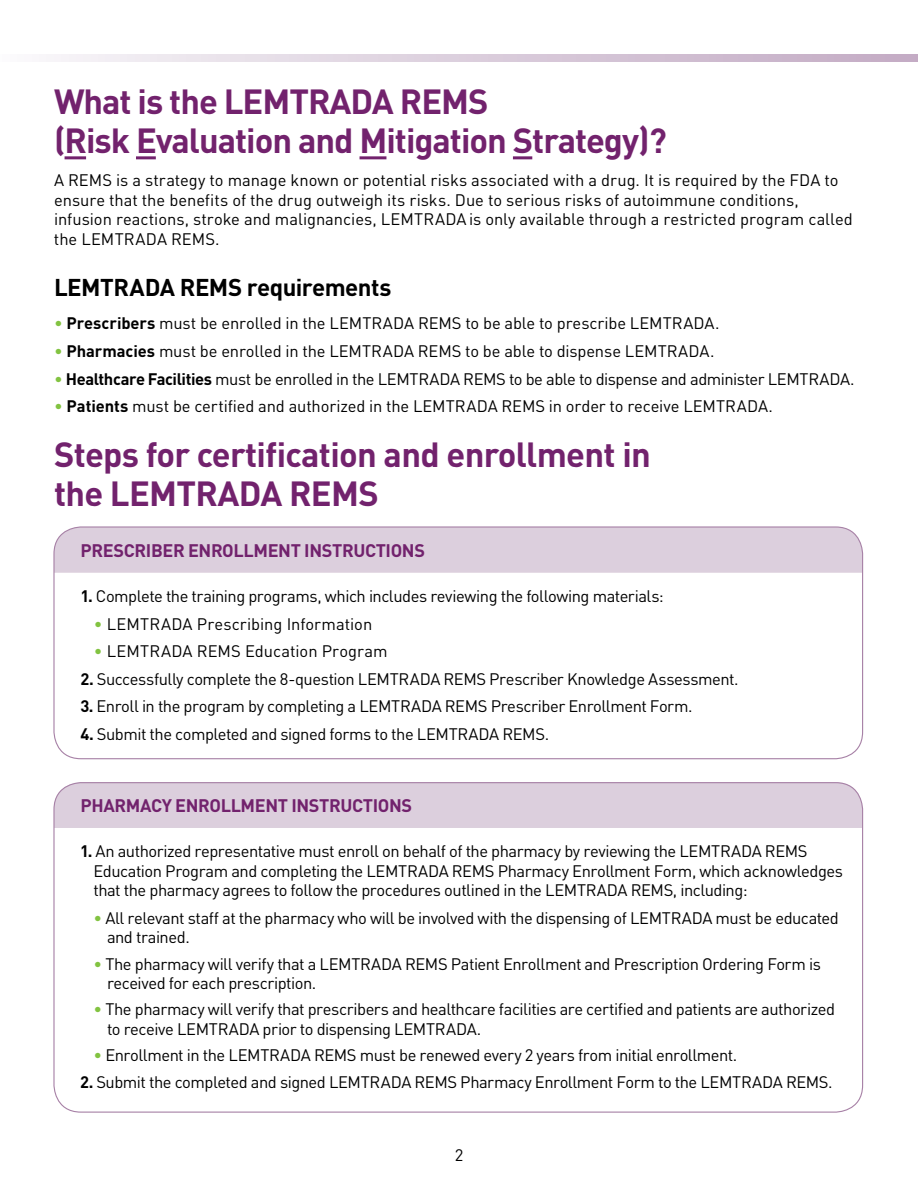
<style>
.page{position:relative;width:918px;height:1188px;background:#fff}
.page>*{position:absolute;margin:0;border:0;box-sizing:border-box;transform-origin:0 0}
.t1{font:700 34.5px/39px "DIN";letter-spacing:-.03em;color:#72226d}
.t2{font:700 24px "DIN Pro";letter-spacing:-.02em;color:#000}
.t3{font:700 18px "DIN Pro";letter-spacing:-.02em;color:#72226d}
.t4{font:16.5px/19.5px "DIN Pro";letter-spacing:-.02em;color:#000}
.t5{font:16.5px/19.5px "DIN Pro";color:#000}
.t6{font:16.5px "DIN Pro";letter-spacing:.005em;color:#000}
.s1{color:#82c341}
.s2{font-weight:700}
</style>
<div class="page">
<svg style="left:54px;top:54px;width:864px;height:8px;background:#dbcddc"></svg>
<div style="left:55px;top:782px;width:808px;height:46px;background:#dccfdd"></div>
<div style="left:55px;top:527px;width:808px;height:46px;background:#dccfdd"></div>
<hr style="left:65px;top:156px;width:21px;height:3px;background:#72226d">
<hr style="left:136px;top:156px;width:20px;height:3px;background:#72226d">
<hr style="left:360px;top:156px;width:26px;height:3px;background:#72226d">
<hr style="left:513px;top:156px;width:19px;height:3px;background:#72226d">
<div style="left:53px;top:526px;width:810px;height:233px;border:1px solid #a781a6;border-radius:27px"></div>
<h1 class="t1" style="left:54px;top:81px;width:614px">What is the LEMTRADA REMS<br>(Risk Evaluation and Mitigation Strategy)?</h1>
<p class="t5" style="left:54px;top:169px;width:800px">A REMS is a strategy to manage known or potential risks associated with a drug. It is required by the FDA to ensure that the benefits of the drug outweigh its risks. Due to serious risks of autoimmune conditions, infusion reactions, stroke and malignancies, LEMTRADAis only available through a restricted program called the LEMTRADA REMS.</p>
<h2 class="t2" style="left:54px;top:268px;width:339px">LEMTRADA REMS requirements</h2>
<p class="t4" style="left:54px;top:312px;width:667px"><span class="s1">•</span> <span class="s2">Prescribers</span> must be enrolled in the LEMTRADA REMS to be able to prescribe LEMTRADA.</p>
<p class="t4" style="left:54px;top:340px;width:662px"><span class="s1">•</span> <span class="s2">Pharmacies</span> must be enrolled in the LEMTRADA REMS to be able to dispense LEMTRADA.</p>
<p class="t4" style="left:54px;top:367px;width:802px"><span class="s1">•</span> <span class="s2">Healthcare Facilities</span> must be enrolled in the LEMTRADA REMS to be able to dispense and administer LEMTRADA.</p>
<p class="t4" style="left:54px;top:395px;width:720px"><span class="s1">•</span> <span class="s2">Patients</span> must be certified and authorized in the LEMTRADA REMS in order to receive LEMTRADA.</p>
<h1 class="t1" style="left:54px;top:434px;width:598px">Steps for certification and enrollment in the LEMTRADA REMS</h1>
<p class="t3" style="left:81px;top:535px;width:346px">PRESCRIBER ENROLLMENT INSTRUCTIONS</p>
<p class="t4" style="left:80px;top:585px;width:585px"><span class="s2">1.</span> Complete the training programs, which includes reviewing the following materials:</p>
<p class="t5" style="left:94px;top:612px;width:280px"><span class="s1">•</span> LEMTRADA Prescribing Information</p>
<p class="t6" style="left:94px;top:638px;width:295px"><span class="s1">•</span> LEMTRADA REMS Education Program</p>
<p class="t4" style="left:80px;top:667px;width:660px"><span class="s2">2.</span> Successfully complete the 8-question LEMTRADA REMS Prescriber Knowledge Assessment.</p>
<p class="t4" style="left:80px;top:695px;width:614px"><span class="s2">3.</span> Enroll in the program by completing a LEMTRADA REMS Prescriber Enrollment Form.</p>
<p class="t4" style="left:80px;top:723px;width:470px"><span class="s2">4.</span> Submit the completed and signed forms to the LEMTRADA REMS.</p>
<p class="t3" style="left:81px;top:790px;width:333px">PHARMACY ENROLLMENT INSTRUCTIONS</p>
<p class="t4" style="left:94px;top:840px;width:751px;text-indent:-13px"><span class="s2">1.</span> An authorized representative must enroll on behalf of the pharmacy by reviewing the LEMTRADA REMS<br>Education Program and completing the LEMTRADA REMS Pharmacy Enrollment Form, which acknowledges that the pharmacy agrees to follow the procedures outlined in the LEMTRADA REMS, including:</p>
<p class="t4" style="left:107px;top:907px;width:733px;text-indent:-13px"><span class="s1">•</span> All relevant staff at the pharmacy who will be involved with the dispensing of LEMTRADA must be educated and trained.</p>
<p class="t4" style="left:107px;top:952px;width:715px;text-indent:-13px"><span class="s1">•</span> The pharmacy will verify that a LEMTRADA REMS Patient Enrollment and Prescription Ordering Form is received for each prescription.</p>
<p class="t4" style="left:107px;top:998px;width:730px;text-indent:-13px"><span class="s1">•</span> The pharmacy will verify that prescribers and healthcare facilities are certified and patients are authorized to receive LEMTRADA prior to dispensing LEMTRADA.</p>
<p class="t4" style="left:94px;top:1044px;width:645px"><span class="s1">•</span> Enrollment in the LEMTRADA REMS must be renewed every 2 years from initial enrollment.</p>
<p class="t4" style="left:80px;top:1070px;width:754px"><span class="s2">2.</span> Submit the completed and signed LEMTRADA REMS Pharmacy Enrollment Form to the LEMTRADA REMS.</p>
<p class="t4" style="left:455px;top:1144px;width:10px">2</p>
</div>
